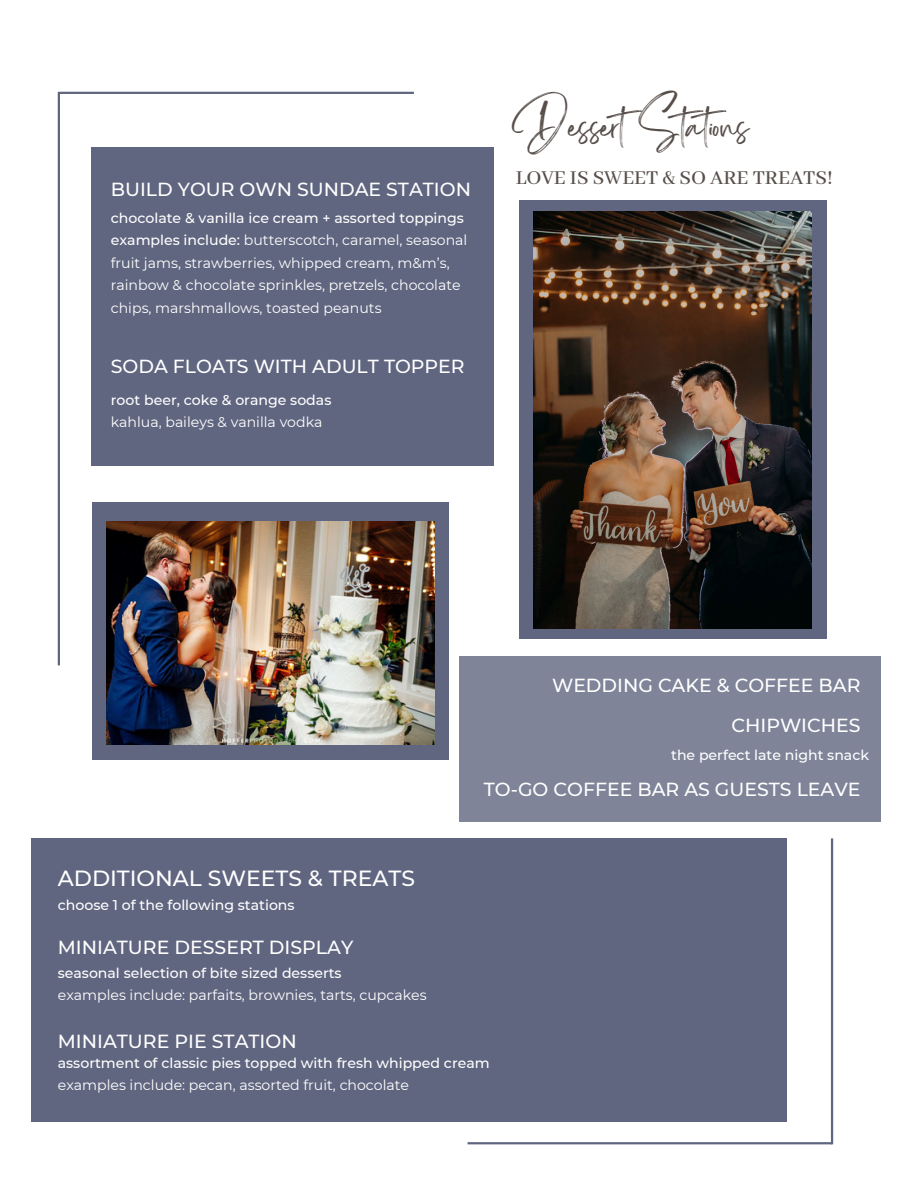
<style>
.page{position:relative;width:918px;height:1188px;background:#fff}
.page>*{position:absolute;margin:0;border:0;box-sizing:border-box;transform-origin:0 0}
.t1{font:36.75px "Sisterhood";color:#574e4a}
.t2{font:500 21.9px "Abhaya Libre";color:#574e4a}
.t3{font:500 21.9px "Montserrat";color:#fff}
.t4{font:500 18.9px "Montserrat";color:#fff}
.t5{font:14.1px/22.5px "Montserrat";color:#fff}
.t6{font:500 14.1px "Montserrat";color:#fff}
.s1{font-weight:500}
</style>
<div class="page">
<hr style="left:60px;top:92px;width:354px;height:2px;background:#606680">
<hr style="left:58px;top:92px;width:2px;height:573px;background:#606680">
<hr style="left:831px;top:838px;width:2px;height:306px;background:#606680">
<hr style="left:468px;top:1142px;width:364px;height:2px;background:#606680">
<div style="left:459px;top:656px;width:422px;height:166px;background:#7f8499"></div>
<div style="left:32px;top:838px;width:755px;height:283px;background:#606680"></div>
<div style="left:92px;top:503px;width:357px;height:257px;background:#606680"></div>
<img style="left:107px;top:522px;width:327px;height:223px">
<div style="left:519px;top:201px;width:307px;height:438px;background:#606680"></div>
<img style="left:533px;top:211px;width:278px;height:418px">
<div style="left:92px;top:147px;width:402px;height:318px;background:#606680"></div>
<p class="t4" style="left:111px;top:178px;width:362px">BUILD YOUR OWN SUNDAE STATION</p>
<h3 class="t6" style="left:111px;top:209px;width:355px">chocolate &amp; vanilla ice cream + assorted toppings</h3>
<h3 class="t5" style="left:111px;top:229px;width:358px"><span class="s1">examples include:</span> butterscotch, caramel, seasonal fruit jams, strawberries, whipped cream, m&amp;m’s, rainbow &amp; chocolate sprinkles, pretzels, chocolate chips, marshmallows, toasted peanuts</h3>
<p class="t4" style="left:111px;top:355px;width:355px">SODA FLOATS WITH ADULT TOPPER</p>
<h2 class="t6" style="left:111px;top:391px;width:222px">root beer, coke &amp; orange sodas</h2>
<h4 class="t5" style="left:111px;top:411px;width:213px">kahlua, baileys &amp; vanilla vodka</h4>
<h4 class="t1" style="left:513px;top:117px;width:237px">DessertStations</h4>
<h3 class="t2" style="left:516px;top:166px;width:319px">LOVE IS SWEET &amp; SO ARE TREATS!</h3>
<p class="t3" style="left:58px;top:864px;width:359px">ADDITIONAL SWEETS &amp; TREATS</p>
<h3 class="t6" style="left:58px;top:897px;width:238px">choose 1 of the following stations</h3>
<p class="t4" style="left:58px;top:936px;width:297px">MINIATURE DESSERT DISPLAY</p>
<p class="t6" style="left:58px;top:964px;width:285px">seasonal selection of bite sized desserts</p>
<p class="t5" style="left:58px;top:984px;width:370px">examples include: parfaits, brownies, tarts, cupcakes</p>
<p class="t4" style="left:58px;top:1030px;width:240px">MINIATURE PIE STATION</p>
<p class="t4" style="left:552px;top:673px;width:310px">WEDDING CAKE &amp; COFFEE BAR</p>
<p class="t4" style="left:732px;top:713px;width:130px">CHIPWICHES</p>
<p class="t6" style="left:671px;top:746px;width:199px">the perfect late night snack</p>
<h2 class="t4" style="left:484px;top:778px;width:378px">TO-GO COFFEE BAR AS GUESTS LEAVE</h2>
<h3 class="t6" style="left:58px;top:1054px;width:433px">assortment of classic pies topped with fresh whipped cream</h3>
<p class="t5" style="left:58px;top:1074px;width:353px">examples include: pecan, assorted fruit, chocolate</p>
</div>
